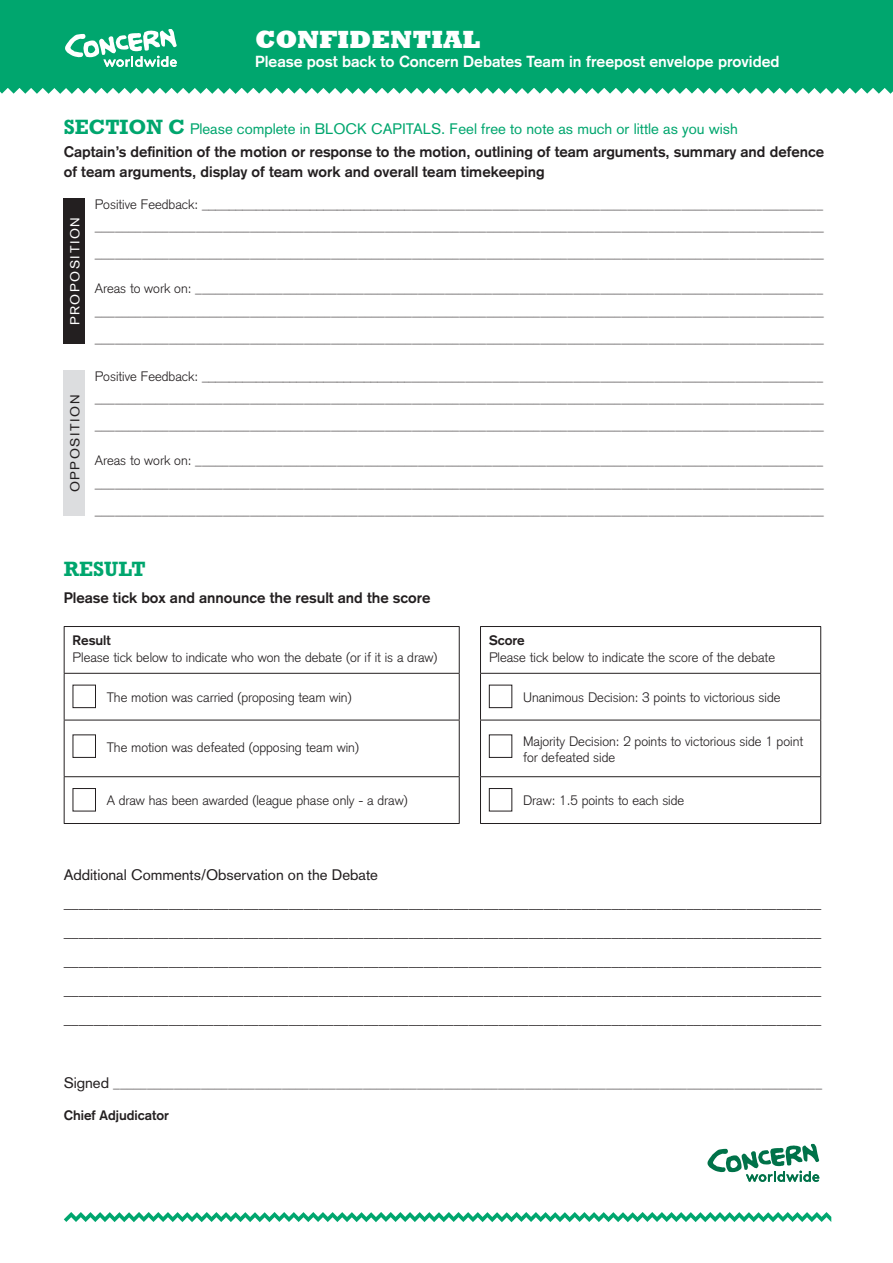
<style>
.page{position:relative;width:893px;height:1263px;background:#fff}
.page>*{position:absolute;margin:0;border:0;box-sizing:border-box;transform-origin:0 0}
.t1{font:800 25.5px "Rockwell";color:#fff}
.t2{font:700 21px "Rockwell";color:#00a66e}
.t3{font:700 15.75px "Akzidenz Grotesk";color:#fff}
.t4{font:15px "Akzidenz Grotesk";color:#231f20}
.t5{font:700 15px/19.5px "Akzidenz Grotesk";color:#231f20}
.t6{font:15px "Akzidenz Grotesk";color:#00a66e}
.t7{font:300 13.5px/16.5px "Akzidenz Grotesk";color:#231f20}
.t8{font:700 13.5px "Akzidenz Grotesk";color:#231f20}
.t9{font:12.9px "Akzidenz Grotesk";letter-spacing:.12em;color:#fff;scale:1.05 1}
.t10{font:12.9px "Akzidenz Grotesk";letter-spacing:.12em;color:#231f20;scale:1.05 1}
.t11{font:300 10.8px "Akzidenz Grotesk";color:#231f20;scale:1.25 1}
.s1{font-family:"Rockwell";font-weight:700;font-size:21px}
.s2{font-size:13.5px}
.s3{font-family:"Akzidenz Grotesk BE";font-stretch:condensed}
.s4{font-weight:700}
.s5{font-weight:400;font-size:15px}
</style>
<div class="page">
<hr style="left:64px;top:626px;width:396px;height:1px;background:#231f20">
<hr style="left:64px;top:627px;width:1px;height:46px;background:#231f20">
<hr style="left:459px;top:627px;width:1px;height:46px;background:#231f20">
<hr style="left:480px;top:626px;width:341px;height:1px;background:#231f20">
<hr style="left:480px;top:627px;width:1px;height:46px;background:#231f20">
<hr style="left:820px;top:627px;width:1px;height:46px;background:#231f20">
<hr style="left:64px;top:673px;width:396px;height:1px;background:#231f20">
<hr style="left:64px;top:674px;width:1px;height:46px;background:#231f20">
<hr style="left:459px;top:674px;width:1px;height:46px;background:#231f20">
<hr style="left:480px;top:673px;width:341px;height:1px;background:#231f20">
<hr style="left:480px;top:674px;width:1px;height:46px;background:#231f20">
<hr style="left:820px;top:674px;width:1px;height:46px;background:#231f20">
<hr style="left:64px;top:720px;width:396px;height:1px;background:#231f20">
<hr style="left:64px;top:720px;width:1px;height:56px;background:#231f20">
<hr style="left:459px;top:720px;width:1px;height:56px;background:#231f20">
<hr style="left:480px;top:720px;width:341px;height:1px;background:#231f20">
<hr style="left:480px;top:720px;width:1px;height:56px;background:#231f20">
<hr style="left:820px;top:720px;width:1px;height:56px;background:#231f20">
<hr style="left:64px;top:776px;width:396px;height:1px;background:#231f20">
<hr style="left:64px;top:777px;width:1px;height:46px;background:#231f20">
<hr style="left:459px;top:777px;width:1px;height:46px;background:#231f20">
<hr style="left:480px;top:776px;width:341px;height:1px;background:#231f20">
<hr style="left:480px;top:777px;width:1px;height:46px;background:#231f20">
<hr style="left:820px;top:777px;width:1px;height:46px;background:#231f20">
<hr style="left:64px;top:823px;width:396px;height:1px;background:#231f20">
<hr style="left:480px;top:823px;width:341px;height:1px;background:#231f20">
<div style="left:73px;top:685px;width:23px;height:23px;border:1px solid #231f20"></div>
<div style="left:489px;top:685px;width:23px;height:23px;border:1px solid #231f20"></div>
<div style="left:73px;top:734px;width:23px;height:24px;border:1px solid #231f20"></div>
<div style="left:489px;top:734px;width:23px;height:24px;border:1px solid #231f20"></div>
<div style="left:73px;top:788px;width:23px;height:23px;border:1px solid #231f20"></div>
<div style="left:489px;top:788px;width:23px;height:23px;border:1px solid #231f20"></div>
<svg style="left:64px;top:1212px;width:767px;height:10px"></svg>
<div style="left:64px;top:199px;width:21px;height:145px;background:#231f20"></div>
<div style="left:64px;top:371px;width:21px;height:145px;background:#dcdddf"></div>
<div style="left:0;top:0;width:893px;height:37px;background:#00a66e"></div>
<svg style="left:0;top:87px;width:893px;height:7px"></svg>
<div style="left:0;top:24px;width:893px;height:63px;background:#00a66e"></div>
<svg style="left:707px;top:1144px;width:112px;height:38px"></svg>
<svg style="left:65px;top:29px;width:112px;height:38px"></svg>
<p class="t1" style="left:255px;top:24px;width:227px">CONFIDENTIAL</p>
<p class="t3" style="left:255px;top:52px;width:526px">Please post back to Concern Debates Team in freepost envelope provided</p>
<p class="t6" style="left:64px;top:120px;width:676px"><span class="s1">SECTION C</span> Please complete in BLOCK CAPITALS. Feel free to note as much or little as you wish</p>
<p class="t5" style="left:64px;top:142px;width:762px">Captain’s definition of the motion or response to the motion, outlining of team arguments, summary and defence of team arguments, display of team work and overall team timekeeping</p>
<p class="t9" style="left:67px;top:325px;width:105px;rotate:-90deg">PROPOSITION</p>
<p class="t10" style="left:67px;top:492px;width:94px;rotate:-90deg">OPPOSITION</p>
<p class="t11" style="left:95px;top:199px;width:584px"><span class="s2">Positive Feedback:</span> <span class="s3">_______________________________</span>_____________________________________________________________</p>
<p class="t11" style="left:95px;top:221px;width:585px">____________________________________________________________________________________________________________</p>
<p class="t11" style="left:95px;top:248px;width:585px">____________________________________________________________________________________________________________</p>
<p class="t11" style="left:95px;top:283px;width:584px"><span class="s2">Areas to work on:</span> _____________________________________________________________________________________________</p>
<p class="t11" style="left:95px;top:306px;width:585px">____________________________________________________________________________________________________________</p>
<p class="t11" style="left:95px;top:332px;width:585px">____________________________________________________________________________________________________________</p>
<p class="t11" style="left:95px;top:371px;width:584px"><span class="s2">Positive Feedback:</span> <span class="s3">_______________________________</span>_____________________________________________________________</p>
<p class="t11" style="left:95px;top:393px;width:585px">____________________________________________________________________________________________________________</p>
<p class="t11" style="left:95px;top:420px;width:585px">____________________________________________________________________________________________________________</p>
<p class="t11" style="left:95px;top:455px;width:584px"><span class="s2">Areas to work on:</span> _____________________________________________________________________________________________</p>
<p class="t11" style="left:95px;top:478px;width:585px">____________________________________________________________________________________________________________</p>
<p class="t11" style="left:95px;top:505px;width:585px">____________________________________________________________________________________________________________</p>
<p class="t2" style="left:64px;top:556px;width:83px">RESULT</p>
<p class="t5" style="left:64px;top:588px;width:368px">Please tick box and announce the result and the score</p>
<p class="t7" style="left:73px;top:633px;width:366px"><span class="s4">Result<br></span>Please tick below to indicate who won the debate (or if it is a draw)</p>
<p class="t7" style="left:489px;top:633px;width:288px"><span class="s4">Score<br></span>Please tick below to indicate the score of the debate</p>
<p class="t7" style="left:107px;top:689px;width:247px">The motion was carried (proposing team win)</p>
<p class="t7" style="left:523px;top:689px;width:259px">Unanimous Decision: 3 points to victorious side</p>
<p class="t7" style="left:107px;top:739px;width:254px">The motion was defeated (opposing team win)</p>
<p class="t7" style="left:523px;top:733px;width:282px">Majority Decision: 2 points to victorious side 1 point for defeated side</p>
<p class="t7" style="left:107px;top:792px;width:302px">A draw has been awarded (league phase only - a draw)</p>
<p class="t7" style="left:523px;top:792px;width:163px">Draw: 1.5 points to each side</p>
<p class="t4" style="left:64px;top:865px;width:316px">Additional Comments/Observation on the Debate</p>
<p class="t4" style="left:64px;top:894px;width:759px">_____________________________________________________________________________________________________</p>
<p class="t4" style="left:64px;top:923px;width:759px">_____________________________________________________________________________________________________</p>
<p class="t4" style="left:64px;top:952px;width:759px">_____________________________________________________________________________________________________</p>
<p class="t4" style="left:64px;top:981px;width:759px">_____________________________________________________________________________________________________</p>
<p class="t4" style="left:64px;top:1010px;width:759px">_____________________________________________________________________________________________________</p>
<p class="t11" style="left:64px;top:1078px;width:608px"><span class="s5">Signed</span> _________________________________________________________________________________________________________</p>
<p class="t8" style="left:64px;top:1107px;width:107px">Chief Adjudicator</p>
</div>
